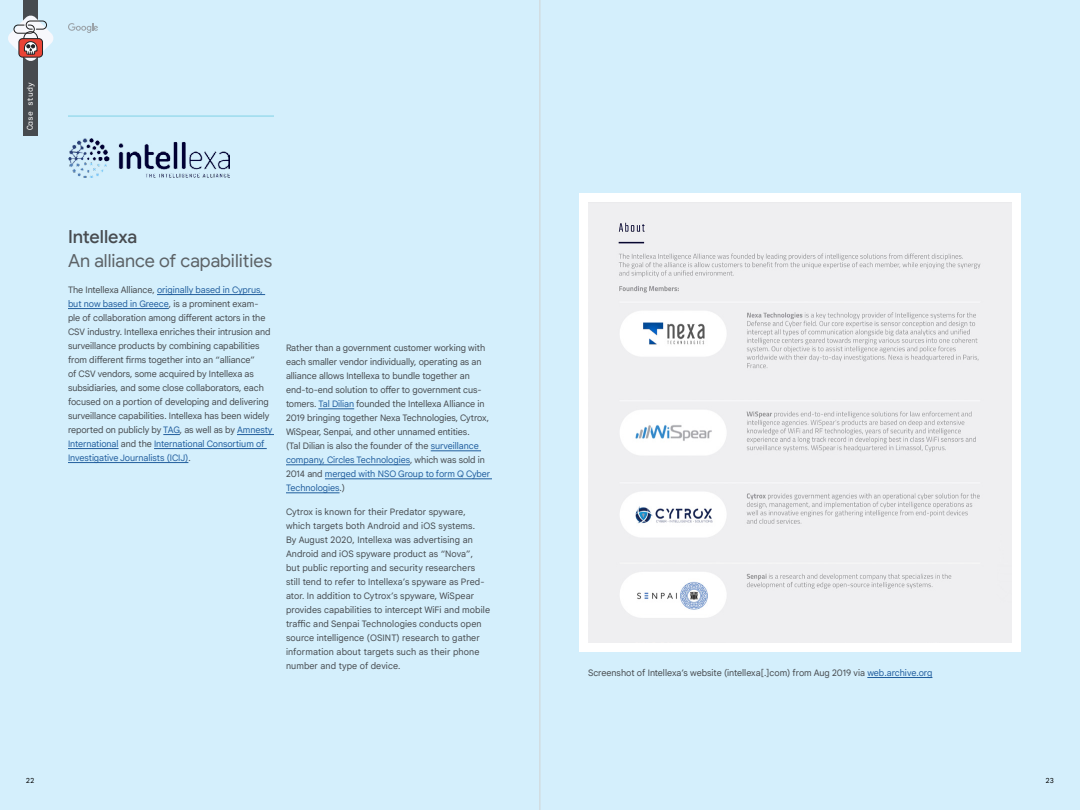
<style>
.page{position:relative;width:1080px;height:810px;background:#fff}
.page>*{position:absolute;margin:0;border:0;box-sizing:border-box;transform-origin:0 0}
.t1{font:18px "Google Sans";color:#5c6266}
.t2{font:500 18px "Google Sans";letter-spacing:-.01em;color:#474b4f}
.t3{font:9px/14px "Google Sans Text";letter-spacing:-.005em;color:#474b4f}
.t4{font:8px "Google Sans Mono";color:#fff}
.t5{font:7px "Google Sans Mono";color:#000}
.s1{color:#215e9e}
</style>
<div class="page">
<div style="left:540px;top:0;width:540px;height:810px;background:#d4effc"></div>
<div style="left:0;top:0;width:540px;height:810px;background:#d4effc"></div>
<svg style="left:68px;top:23px;width:30px;height:10px"></svg>
<div style="left:579px;top:193px;width:442px;height:459px;background:#fff"></div>
<img style="left:588px;top:202px;width:424px;height:440px">
<hr style="left:157px;top:294px;width:108px;height:1px;background:#215e9e">
<hr style="left:68px;top:308px;width:101px;height:1px;background:#215e9e">
<svg style="left:163px;top:434px;width:17px;height:1px"></svg>
<hr style="left:237px;top:434px;width:37px;height:1px;background:#215e9e">
<hr style="left:68px;top:448px;width:51px;height:1px;background:#215e9e">
<hr style="left:154px;top:448px;width:113px;height:1px;background:#215e9e">
<hr style="left:68px;top:462px;width:120px;height:1px;background:#215e9e">
<hr style="left:318px;top:408px;width:36px;height:1px;background:#215e9e">
<hr style="left:431px;top:450px;width:50px;height:1px;background:#215e9e">
<hr style="left:286px;top:464px;width:124px;height:1px;background:#215e9e">
<hr style="left:325px;top:478px;width:167px;height:1px;background:#215e9e">
<hr style="left:286px;top:492px;width:54px;height:1px;background:#215e9e">
<hr style="left:867px;top:677px;width:65px;height:1px;background:#215e9e">
<hr style="left:68px;top:116px;width:206px;height:1px;background:#80d2e6">
<img style="left:68px;top:138px;width:162px;height:40px">
<div style="left:23px;top:0;width:15px;height:135px;background:#474b4f"></div>
<svg style="left:8px;top:15px;width:46px;height:46px"></svg>
<hr style="left:540px;top:0;width:1px;height:810px;background:#d1d3d4">
<p class="t4" style="left:25px;top:130px;width:49px;rotate:-90deg">Case study</p>
<h1 class="t2" style="left:68px;top:226px;width:71px">Intellexa</h1>
<h1 class="t1" style="left:68px;top:250px;width:206px">An alliance of capabilities</h1>
<p class="t3" style="left:68px;top:282px;width:206px">The Intellexa Alliance, <span class="s1">originally based in Cyprus, but now based in Greece</span>, is a prominent exam&shy;ple of collaboration among different actors in the CSV industry. Intellexa enriches their intrusion and surveillance products by combining capabilities from different firms together into an “alliance”<br>of CSV vendors, some acquired by Intellexa as subsidiaries, and some close collaborators, each focused on a portion of developing and delivering surveillance capabilities. Intellexa has been widely reported on publicly by <span class="s1">TAG</span>, as well as by <span class="s1">Amnesty International</span> and the <span class="s1">International Consortium of Investigative Journalists (ICIJ)</span>.</p>
<p class="t3" style="left:286px;top:341px;width:206px">Rather than a government customer working with each smaller vendor individually, operating as an alliance allows Intellexa to bundle together an end-to-end solution to offer to government cus&shy;tomers. <span class="s1">Tal Dilian</span> founded the Intellexa Alliance in 2019 bringing together Nexa Technologies, Cytrox, WiSpear, Senpai, and other unnamed entities.<br>(Tal Dilian is also the founder of the <span class="s1">surveillance company, Circles Technologies</span>, which was sold in 2014 and <span class="s1">merged with NSO Group to form Q Cyber Technologies</span>.)</p>
<p class="t3" style="left:286px;top:505px;width:206px">Cytrox is known for their Predator spyware, which targets both Android and iOS systems.<br>By August 2020, Intellexa was advertising an Android and iOS spyware product as “Nova”,<br>but public reporting and security researchers still tend to refer to Intellexa’s spyware as Pred&shy;ator. In addition to Cytrox’s spyware, WiSpear provides capabilities to intercept WiFi and mobile traffic and Senpai Technologies conducts open source intelligence (OSINT) research to gather information about targets such as their phone number and type of device.</p>
<p class="t3" style="left:588px;top:665px;width:346px">Screenshot of Intellexa’s website (intellexa[.]com) from Aug 2019 via <span class="s1">web.archive.org</span></p>
<p class="t5" style="left:26px;top:776px;width:10px">22</p>
<p class="t5" style="left:1046px;top:776px;width:10px">23</p>
</div>
